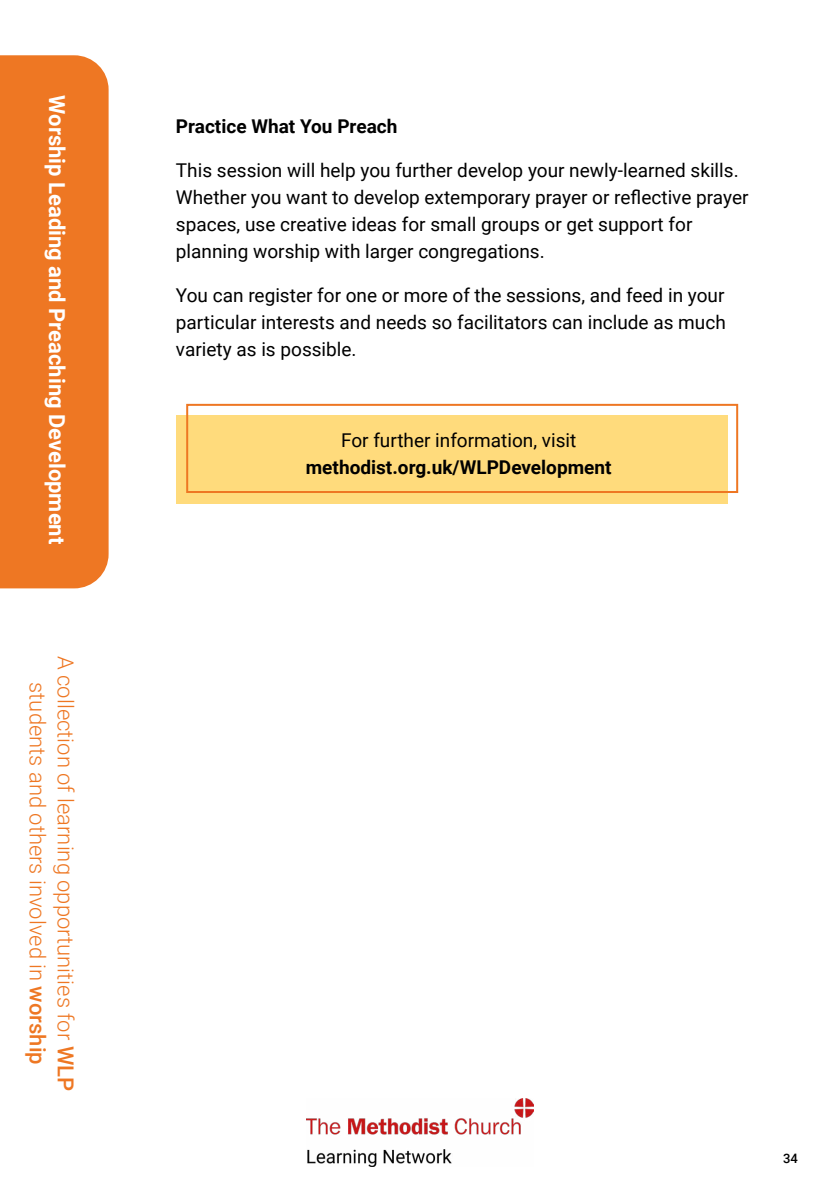
<style>
.page{position:relative;width:840px;height:1191px;background:#fff}
.page>*{position:absolute;margin:0;border:0;box-sizing:border-box;transform-origin:0 0}
.t1{font:300 22px/28px "Roboto";color:#ee7723;text-align:center}
.t2{font:700 22px "Roboto";color:#fff}
.t3{font:19px/27px "Roboto";color:#000}
.t4{font:700 19px "Roboto";color:#000}
.t5{font:500 13px "Roboto";color:#000}
.s1{font-weight:500}
</style>
<div class="page">
<img style="left:306px;top:1098px;width:227px;height:68px">
<div style="left:175px;top:415px;width:552px;height:88px;background:#ffdb7c"></div>
<div style="left:186px;top:404px;width:551px;height:89px;border:2px solid #ee7723"></div>
<div style="left:0;top:55px;width:108px;height:533px;background:#ee7723"></div>
<p class="t2" style="left:72px;top:95px;width:450px;rotate:90deg">Worship Leading and Preaching Development</p>
<p class="t1" style="left:80px;top:656px;width:436px;rotate:90deg">A collection of learning opportunities for <span class="s1">WLP </span>students and others involved in <span class="s1">worship</span></p>
<p class="t4" style="left:176px;top:113px;width:223px">Practice What You Preach</p>
<p class="t3" style="left:176px;top:156px;width:573px">This session will help you further develop your newly-learned skills.<br>Whether you want to develop extemporary prayer or reflective prayer spaces, use creative ideas for small groups or get support for planning worship with larger congregations.</p>
<p class="t3" style="left:176px;top:281px;width:551px;text-align:justify">You can register for one or more of the sessions, and feed in your particular interests and needs so facilitators can include as much variety as is possible.</p>
<p class="t3" style="left:341px;top:425px;width:237px">For further information, visit</p>
<p class="t4" style="left:306px;top:453px;width:307px">methodist.org.uk/WLPDevelopment</p>
<p class="t5" style="left:782px;top:1148px;width:16px">34</p>
</div>
